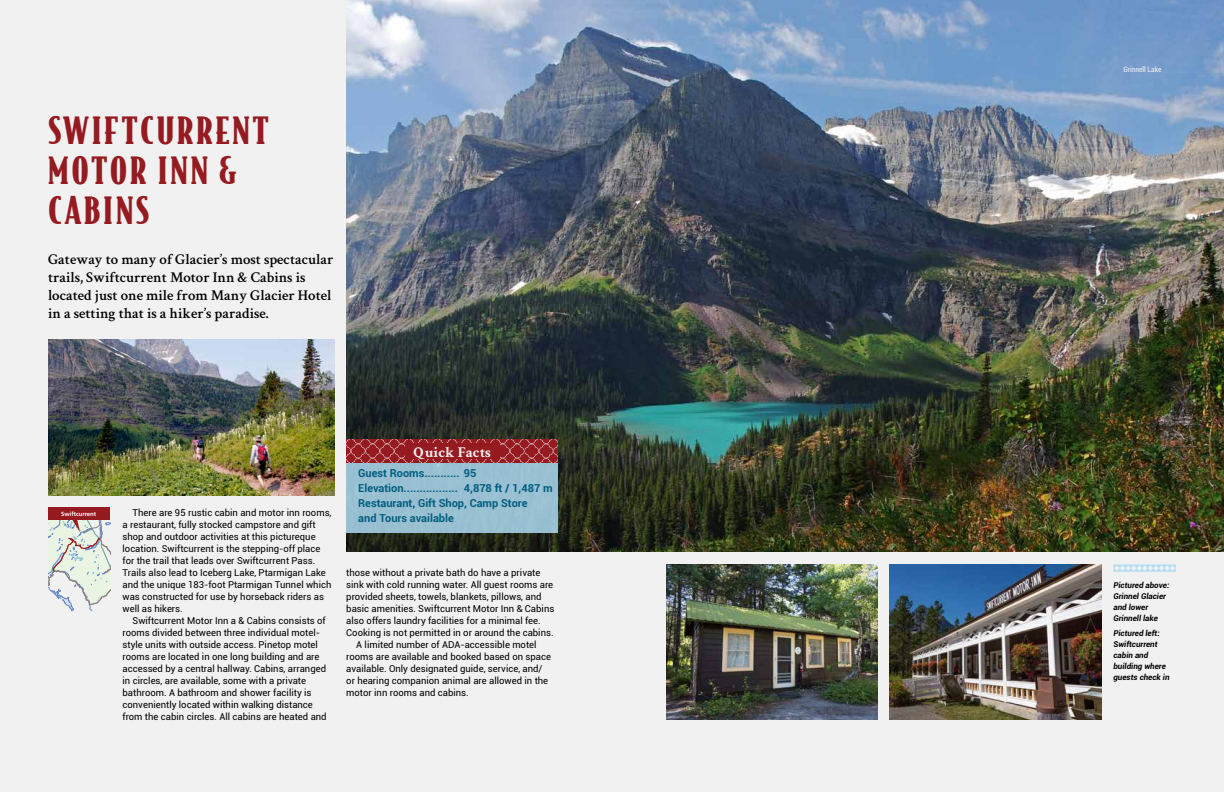
<style>
.page{position:relative;width:1224px;height:792px;background:#fff}
.page>*{position:absolute;margin:0;border:0;box-sizing:border-box;transform-origin:0 0}
.t1{font:900 36px/40px "Bodega Serif";letter-spacing:.08em;color:#951b21}
.t2{font:600 15px/18px "Crimson Text";color:#000}
.t3{font:700 15px "Crimson Text";color:#f1f1f1}
.t4{font:700 11px/15px "Roboto";color:#025e7f}
.t5{font:9.5px/12px "Roboto";color:#000}
.t6{font:italic 700 8px/11px "Roboto";color:#000}
.t7{font:condensed 7.5px "Roboto";color:#f1f1f1}
.t8{font:700 6px "Frutiger LT Std";color:#fff}
</style>
<div class="page">
<div style="left:0;top:0;width:622px;height:792px;background:#f1f1f1"></div>
<div style="left:602px;top:0;width:622px;height:792px;background:#f1f1f1"></div>
<img style="left:48px;top:340px;width:287px;height:156px">
<img style="left:346px;top:0;width:878px;height:552px">
<img style="left:666px;top:564px;width:212px;height:156px">
<img style="left:890px;top:564px;width:211px;height:156px">
<div style="left:346px;top:462px;width:212px;height:70px;background:#99c0d1"></div>
<svg style="left:346px;top:440px;width:212px;height:22px;background:#9e2f35"></svg>
<div style="left:405px;top:444px;width:94px;height:15px;background:#951b21"></div>
<svg style="left:1113px;top:565px;width:63px;height:7px"></svg>
<svg style="left:48px;top:508px;width:63px;height:103px"></svg>
<h1 class="t1" style="left:48px;top:109px;width:222px">SWIFTCURRENT<br>MOTOR INN &amp;<br>CABINS</h1>
<h2 class="t2" style="left:48px;top:249px;width:287px">Gateway to many of Glacier’s most spectacular trails, Swiftcurrent Motor Inn &amp; Cabins is located just one mile from Many Glacier Hotel in a setting that is a hiker’s paradise.</h2>
<p class="t8" style="left:61px;top:510px;width:37px">Swiftcurrent</p>
<p class="t5" style="left:123px;top:506px;width:210px;text-indent:10px">There are 95 rustic cabin and motor inn rooms, a restaurant, fully stocked campstore and gift shop and outdoor activities at this pictureque location. Swiftcurrent is the stepping-off place for the trail that leads over Swiftcurrent Pass.<br>Trails also lead to Iceberg Lake, Ptarmigan Lake and the unique 183-foot Ptarmigan Tunnel which was constructed for use by horseback riders as well as hikers.</p>
<p class="t5" style="left:123px;top:614px;width:206px;text-indent:10px">Swiftcurrent Motor Inn a &amp; Cabins consists of rooms divided between three individual motel&shy;style units with outside access. Pinetop motel rooms are located in one long building and are accessed by a central hallway. Cabins, arranged in circles, are available, some with a private bathroom. A bathroom and shower facility is conveniently located within walking distance from the cabin circles. All cabins are heated and</p>
<h2 class="t3" style="left:388px;top:442px;width:79px">Quick Facts</h2>
<p class="t4" style="left:358px;top:463px;width:120px">Guest Rooms........... 88<br>Direct Telephone.....<br>GPS Coordinates.....<br>Elevation.................</p>
<h2 class="t3" style="left:414px;top:443px;width:79px">Quick Facts</h2>
<p class="t4" style="left:358px;top:465px;width:171px">Guest Rooms........... 95<br>Elevation.................<br>Restaurant, Gift Shop, Camp Store and Tours available</p>
<p class="t4" style="left:464px;top:478px;width:74px">406-732-5531</p>
<p class="t4" style="left:464px;top:480px;width:90px">4,878 ft / 1,487 m</p>
<p class="t5" style="left:346px;top:566px;width:196px">those without a private bath do have a private</p>
<p class="t5" style="left:346px;top:578px;width:208px">sink with cold running water. All guest rooms are</p>
<p class="t5" style="left:346px;top:590px;width:197px">provided sheets, towels, blankets, pillows, and</p>
<p class="t5" style="left:346px;top:602px;width:210px">basic amenities. Swiftcurrent Motor Inn &amp; Cabins</p>
<p class="t5" style="left:346px;top:614px;width:196px">also offers laundry facilities for a minimal fee.</p>
<p class="t5" style="left:346px;top:626px;width:209px">Cooking is not permitted in or around the cabins.</p>
<p class="t5" style="left:356px;top:638px;width:182px">A limited number of ADA-accessible motel</p>
<p class="t5" style="left:346px;top:650px;width:206px">rooms are available and booked based on space</p>
<p class="t5" style="left:346px;top:662px;width:198px">available. Only designated guide, service, and/</p>
<p class="t5" style="left:346px;top:674px;width:203px">or hearing companion animal are allowed in the</p>
<p class="t5" style="left:346px;top:686px;width:124px">motor inn rooms and cabins.</p>
<p class="t7" style="left:1123px;top:64px;width:40px">Grinnell Lake</p>
<p class="t6" style="left:1113px;top:579px;width:57px">Pictured above:<br>Grinnel Glacier and lower<br>Grinnell lake</p>
<p class="t6" style="left:1113px;top:627px;width:58px">Pictured left:<br>Swiftcurrent cabin and building where guests check in</p>
</div>
